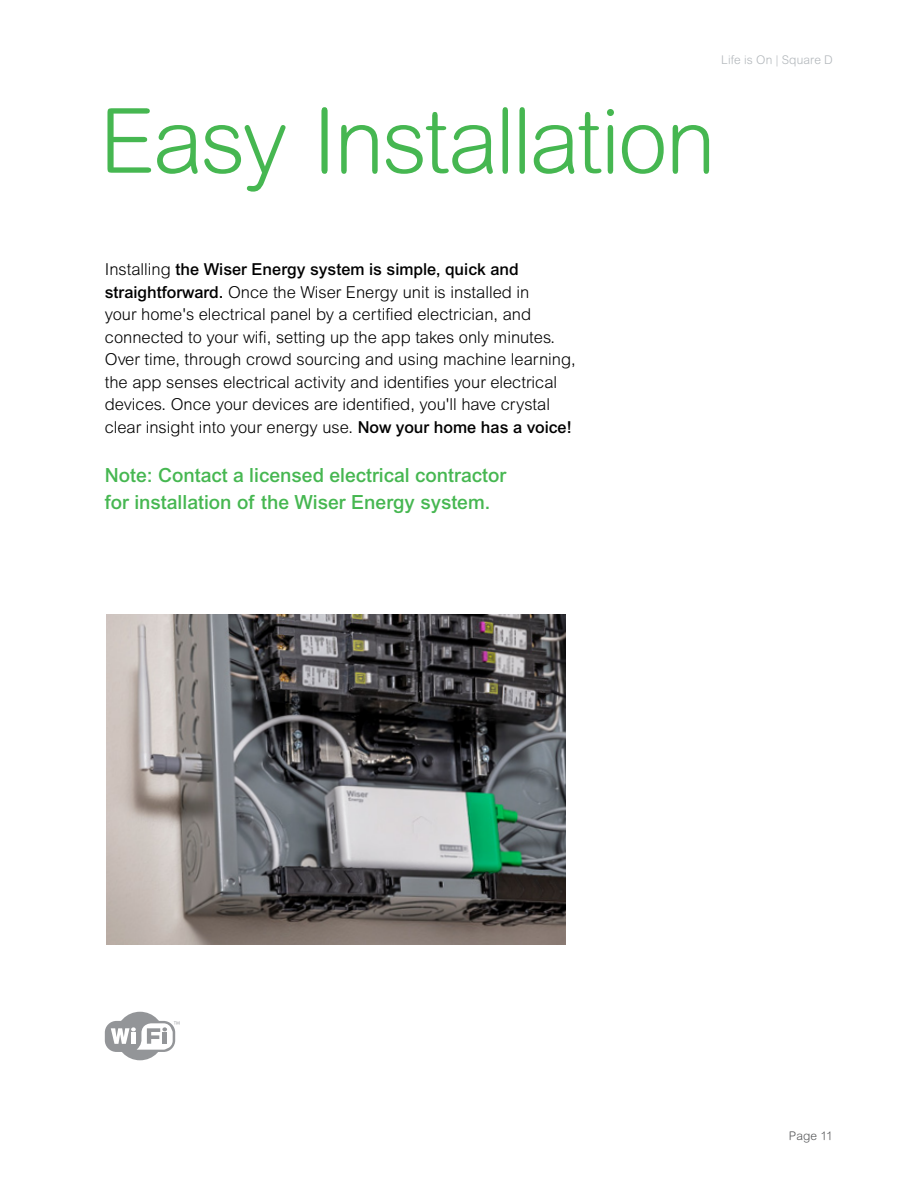
<style>
.page{position:relative;width:918px;height:1188px;background:#fff}
.page>*{position:absolute;margin:0;border:0;box-sizing:border-box;transform-origin:0 0}
._01_Headline{font:300 90px "Arial Rounded MT Pro";letter-spacing:-.025em;color:#46b751}
.t1{font:500 19.5px/27px "Arial MT Pro";color:#46b751}
.t2{font:300 16.5px/22.5px "Arial MT Pro";color:#000}
.t3{font:300 12px "Arial Rounded MT Pro";letter-spacing:.015em;color:#b2b7bb}
.Life_is_On___Schneid{font:300 12px "Arial Rounded MT Pro";letter-spacing:.005em;color:#58595b}
.s1{font-weight:500}
</style>
<div class="page">
<img style="left:106px;top:614px;width:459px;height:331px">
<div style="left:105px;top:1021px;width:70px;height:31px;background:#939598;border-radius:12px"></div>
<div style="left:116px;top:1012px;width:48px;height:48px;background:#939598;border-radius:50%"></div>
<svg style="left:111px;top:1021px;width:69px;height:29px"></svg>
<p class="t3" style="left:721px;top:53px;width:113px">Life is On | Square D</p>
<p class="_01_Headline" style="left:99px;top:89px;width:618px">Easy Installation</p>
<p class="t2" style="left:105px;top:258px;width:472px">Installing <span class="s1">the Wiser Energy system is simple, quick and straightforward.</span> Once the Wiser Energy unit is installed in<br>your home's electrical panel by a certified electrician, and connected to your wifi, setting up the app takes only minutes.<br>Over time, through crowd sourcing and using machine learning, the app senses electrical activity and identifies your electrical devices. Once your devices are identified, you'll have crystal clear insight into your energy use. <span class="s1">Now your home has a voice!</span></p>
<p class="t1" style="left:105px;top:463px;width:403px">Note: Contact a licensed electrical contractor for installation of the Wiser Energy system.</p>
<p class="Life_is_On___Schneid" style="left:789px;top:1129px;width:45px">Page 11</p>
</div>
